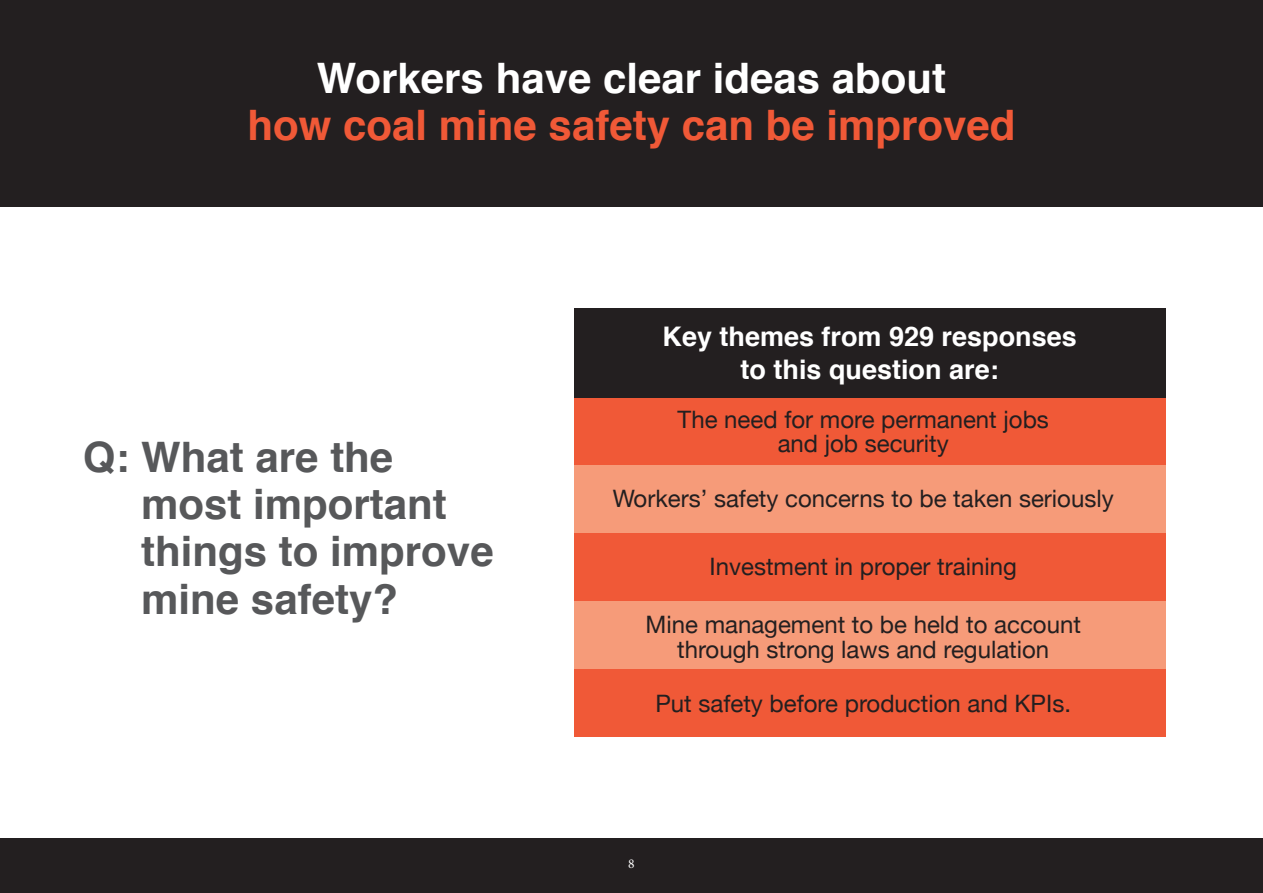
<style>
.page{position:relative;width:1263px;height:893px;background:#fff}
.page>*{position:absolute;margin:0;border:0;box-sizing:border-box;transform-origin:0 0}
.t1{font:700 42px/47.4px "Helvetica";color:#57585a}
.t2{font:700 42px "Helvetica";color:#f05937}
.t3{font:700 42px "Helvetica";color:#fff}
.t4{font:700 27px/32.4px "Helvetica";color:#fff;text-align:center}
.t5{font:24px/24.6px "Helvetica Neue";color:#231f20;text-align:center}
.t6{font:13.5px "Minion Pro";color:#fff}
</style>
<div class="page">
<div style="left:574px;top:397px;width:591px;height:68px;background:#f05937"></div>
<div style="left:574px;top:533px;width:591px;height:68px;background:#f05937"></div>
<div style="left:574px;top:669px;width:591px;height:68px;background:#f05937"></div>
<div style="left:574px;top:465px;width:591px;height:68px;background:#f69b79"></div>
<div style="left:574px;top:601px;width:591px;height:68px;background:#f69b79"></div>
<div style="left:574px;top:308px;width:591px;height:89px;background:#231f20"></div>
<div style="left:0;top:0;width:1263px;height:206px;background:#231f20"></div>
<div style="left:0;top:839px;width:1263px;height:54px;background:#231f20"></div>
<h1 class="t3" style="left:317px;top:44px;width:631px">Workers have clear ideas about</h1>
<h1 class="t2" style="left:247px;top:92px;width:769px">how coal mine safety can be improved</h1>
<h1 class="t1" style="left:141px;top:434px;width:354px;text-indent:-58px">Q: What are the most important things to improve mine safety?</h1>
<p class="t4" style="left:662px;top:321px;width:416px">Key themes from 929 responses to this question are:</p>
<p class="t5" style="left:678px;top:408px;width:373px">The need for more permanent jobs and job security</p>
<p class="t5" style="left:613px;top:487px;width:502px">Workers’ safety concerns to be taken seriously</p>
<p class="t5" style="left:710px;top:555px;width:309px">Investment in proper training</p>
<p class="t5" style="left:645px;top:614px;width:437px">Mine management to be held to account through strong laws and regulation</p>
<p class="t5" style="left:655px;top:692px;width:417px">Put safety before production and KPIs.</p>
<p class="t6" style="left:628px;top:854px;width:8px">8</p>
</div>
